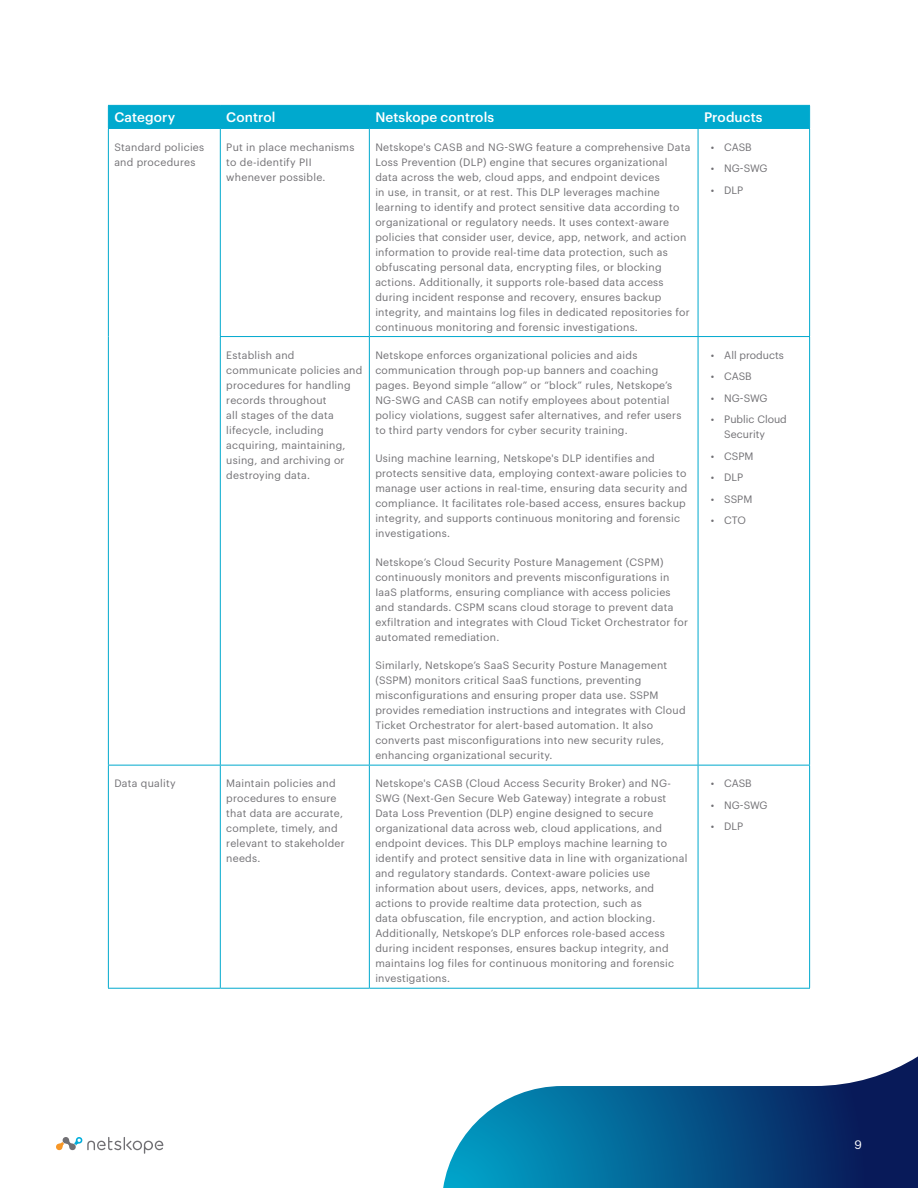
<style>
.page{position:relative;width:918px;height:1188px;background:#fff}
.page>*{position:absolute;margin:0;border:0;box-sizing:border-box;transform-origin:0 0}
.subhead_2{font:500 13.5px "Graphik";letter-spacing:.005em;color:#fff}
.t1{font:12px "Graphik";color:#fff}
.Body_Copy{font:10.5px/15px "Graphik";letter-spacing:.025em;color:#717074}
.Body_Copy-2{font:10.5px/15px "Graphik";color:#717074}
</style>
<div class="page">
<svg style="left:443px;top:1056px;width:475px;height:132px"></svg>
<svg style="left:56px;top:1137px;width:107px;height:17px"></svg>
<hr style="left:108px;top:128px;width:112px;height:1px;background:#00a9ce">
<hr style="left:220px;top:128px;width:149px;height:1px;background:#00a9ce">
<hr style="left:369px;top:128px;width:329px;height:1px;background:#00a9ce">
<hr style="left:698px;top:128px;width:112px;height:1px;background:#00a9ce">
<div style="left:108px;top:105px;width:702px;height:23px;background:#00a9ce"></div>
<hr style="left:697px;top:106px;width:2px;height:22px;background:#00a9ce">
<hr style="left:108px;top:129px;width:1px;height:208px;background:#00a9ce">
<hr style="left:220px;top:129px;width:1px;height:207px;background:#00a9ce">
<hr style="left:369px;top:129px;width:1px;height:207px;background:#00a9ce">
<hr style="left:108px;top:337px;width:1px;height:428px;background:#00a9ce">
<hr style="left:220px;top:336px;width:149px;height:1px;background:#00a9ce">
<hr style="left:220px;top:337px;width:1px;height:428px;background:#00a9ce">
<hr style="left:369px;top:336px;width:329px;height:1px;background:#00a9ce">
<hr style="left:369px;top:337px;width:1px;height:428px;background:#00a9ce">
<hr style="left:108px;top:765px;width:112px;height:1px;background:#00a9ce">
<hr style="left:108px;top:766px;width:1px;height:222px;background:#00a9ce">
<hr style="left:220px;top:765px;width:149px;height:1px;background:#00a9ce">
<hr style="left:220px;top:766px;width:1px;height:222px;background:#00a9ce">
<hr style="left:369px;top:765px;width:329px;height:1px;background:#00a9ce">
<hr style="left:369px;top:766px;width:1px;height:222px;background:#00a9ce">
<hr style="left:108px;top:988px;width:112px;height:1px;background:#00a9ce">
<hr style="left:220px;top:988px;width:149px;height:1px;background:#00a9ce">
<hr style="left:369px;top:988px;width:329px;height:1px;background:#00a9ce">
<hr style="left:698px;top:129px;width:1px;height:207px;background:#00a9ce">
<hr style="left:809px;top:129px;width:1px;height:207px;background:#00a9ce">
<hr style="left:698px;top:336px;width:112px;height:1px;background:#00a9ce">
<hr style="left:698px;top:337px;width:1px;height:428px;background:#00a9ce">
<hr style="left:809px;top:337px;width:1px;height:428px;background:#00a9ce">
<hr style="left:698px;top:765px;width:112px;height:1px;background:#00a9ce">
<hr style="left:698px;top:766px;width:1px;height:222px;background:#00a9ce">
<hr style="left:809px;top:766px;width:1px;height:222px;background:#00a9ce">
<hr style="left:698px;top:988px;width:112px;height:1px;background:#00a9ce">
<p class="subhead_2" style="left:114px;top:107px;width:62px">Category</p>
<p class="subhead_2" style="left:226px;top:107px;width:51px">Control</p>
<p class="subhead_2" style="left:375px;top:107px;width:120px">Netskope controls</p>
<p class="subhead_2" style="left:704px;top:107px;width:60px">Products</p>
<p class="Body_Copy" style="left:114px;top:138px;width:91px">Standard policies and procedures</p>
<p class="Body_Copy" style="left:226px;top:138px;width:130px">Put in place mechanisms to de-identify PII whenever possible.</p>
<p class="Body_Copy" style="left:375px;top:138px;width:317px">Netskope's CASB and NG-SWG feature a comprehensive Data Loss Prevention (DLP) engine that secures organizational data across the web, cloud apps, and endpoint devices<br>in use, in transit, or at rest. This DLP leverages machine learning to identify and protect sensitive data according to organizational or regulatory needs. It uses context-aware policies that consider user, device, app, network, and action information to provide real-time data protection, such as obfuscating personal data, encrypting files, or blocking actions. Additionally, it supports role-based data access during incident response and recovery, ensures backup integrity, and maintains log files in dedicated repositories for continuous monitoring and forensic investigations.</p>
<p class="Body_Copy" style="left:711px;top:138px;width:43px">• CASB</p>
<p class="Body_Copy" style="left:711px;top:160px;width:58px">• NG-SWG</p>
<p class="Body_Copy" style="left:711px;top:181px;width:34px">• DLP</p>
<p class="Body_Copy" style="left:226px;top:346px;width:138px">Establish and communicate policies and procedures for handling records throughout<br>all stages of the data lifecycle, including acquiring, maintaining, using, and archiving or destroying data.</p>
<p class="Body_Copy" style="left:375px;top:346px;width:308px">Netskope enforces organizational policies and aids communication through pop-up banners and coaching pages. Beyond simple “allow” or “block” rules, Netskope’s NG-SWG and CASB can notify employees about potential policy violations, suggest safer alternatives, and refer users to third party vendors for cyber security training.</p>
<p class="Body_Copy" style="left:375px;top:450px;width:314px">Using machine learning, Netskope's DLP identifies and protects sensitive data, employing context-aware policies to manage user actions in real-time, ensuring data security and compliance. It facilitates role-based access, ensures backup integrity, and supports continuous monitoring and forensic investigations.</p>
<p class="Body_Copy" style="left:375px;top:553px;width:314px">Netskope’s Cloud Security Posture Management (CSPM) continuously monitors and prevents misconfigurations in IaaS platforms, ensuring compliance with access policies and standards. CSPM scans cloud storage to prevent data exfiltration and integrates with Cloud Ticket Orchestrator for automated remediation.</p>
<p class="Body_Copy" style="left:375px;top:657px;width:312px">Similarly, Netskope’s SaaS Security Posture Management (SSPM) monitors critical SaaS functions, preventing misconfigurations and ensuring proper data use. SSPM provides remediation instructions and integrates with Cloud Ticket Orchestrator for alert-based automation. It also converts past misconfigurations into new security rules, enhancing organizational security.</p>
<p class="Body_Copy-2" style="left:711px;top:346px;width:75px">• All products</p>
<p class="Body_Copy" style="left:711px;top:368px;width:43px">• CASB</p>
<p class="Body_Copy" style="left:711px;top:389px;width:58px">• NG-SWG</p>
<p class="Body_Copy-2" style="left:724px;top:411px;width:64px;text-indent:-14px">• Public Cloud<br>Security</p>
<p class="Body_Copy" style="left:711px;top:447px;width:44px">• CSPM</p>
<p class="Body_Copy" style="left:711px;top:469px;width:34px">• DLP</p>
<p class="Body_Copy" style="left:711px;top:490px;width:43px">• SSPM</p>
<p class="Body_Copy" style="left:711px;top:512px;width:37px">• CTO</p>
<p class="Body_Copy" style="left:114px;top:775px;width:63px">Data quality</p>
<p class="Body_Copy" style="left:226px;top:775px;width:120px">Maintain policies and procedures to ensure that data are accurate, complete, timely, and relevant to stakeholder needs.</p>
<p class="Body_Copy" style="left:375px;top:775px;width:314px">Netskope's CASB (Cloud Access Security Broker) and NG-SWG (Next-Gen Secure Web Gateway) integrate a robust Data Loss Prevention (DLP) engine designed to secure organizational data across web, cloud applications, and endpoint devices. This DLP employs machine learning to identify and protect sensitive data in line with organizational and regulatory standards. Context-aware policies use information about users, devices, apps, networks, and actions to provide realtime data protection, such as<br>data obfuscation, file encryption, and action blocking.<br>Additionally, Netskope’s DLP enforces role-based access during incident responses, ensures backup integrity, and maintains log files for continuous monitoring and forensic investigations.</p>
<p class="Body_Copy" style="left:711px;top:775px;width:43px">• CASB</p>
<p class="Body_Copy" style="left:711px;top:797px;width:58px">• NG-SWG</p>
<p class="Body_Copy" style="left:711px;top:818px;width:34px">• DLP</p>
<p class="t1" style="left:855px;top:1136px;width:9px">9</p>
</div>
